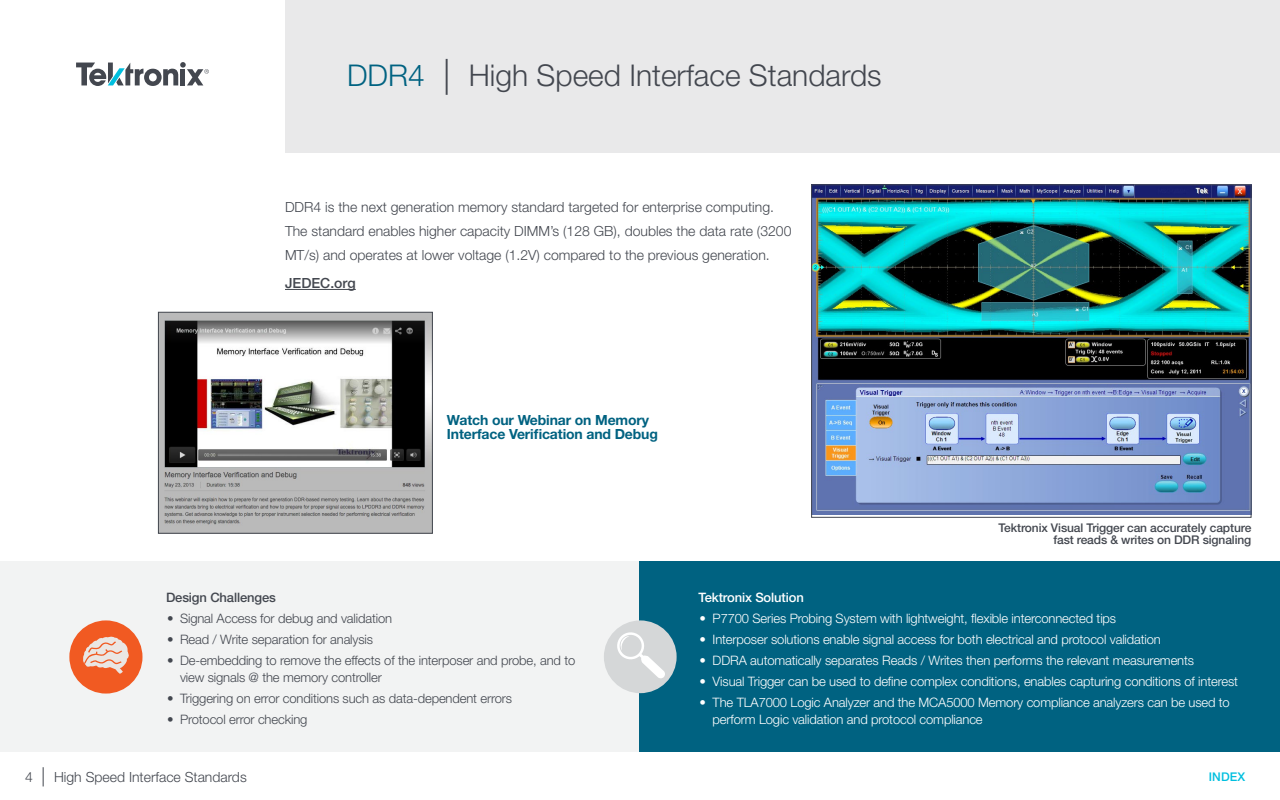
<style>
.page{position:relative;width:1280px;height:800px;background:#fff}
.page>*{position:absolute;margin:0;border:0;box-sizing:border-box;transform-origin:0 0}
.t1{font:300 30px "Helvetica Neue";color:#43474f}
.t2{font:300 14px/24px "Helvetica Neue";color:#43474f}
.t3{font:700 14px/14px "Helvetica Neue";letter-spacing:-.01em;color:#006281}
.t4{font:500 14px "Helvetica Neue";color:#43474f}
.t5{font:300 13px/17px "Helvetica Neue";letter-spacing:-.01em;color:#fff}
.t6{font:300 13px/17px "Helvetica Neue";letter-spacing:-.01em;color:#43474f}
.t7{font:500 13px "Helvetica Neue";letter-spacing:-.01em;color:#fff}
.t8{font:500 13px "Helvetica Neue";letter-spacing:-.01em;color:#43474f}
.t9{font:500 12px/12px "Helvetica Neue";letter-spacing:-.01em;color:#43474f;text-align:right}
.t10{font:500 12px "Helvetica Neue";letter-spacing:.01em;color:#00bfdf}
.s1{color:#006281}
.s2{font-weight:100;font-size:48px}
.s3{font-weight:100;font-size:25.7px}
</style>
<div class="page">
<svg style="left:76px;top:62px;width:133px;height:24px"></svg>
<div style="left:285px;top:0;width:995px;height:153px;background:#e9e9ea"></div>
<div style="left:0;top:562px;width:640px;height:190px;background:#f2f3f3"></div>
<div style="left:640px;top:562px;width:640px;height:190px;background:#006281"></div>
<div style="left:69px;top:620px;width:73px;height:74px;background:#f15a22;border-radius:50%"></div>
<svg style="left:83px;top:636px;width:46px;height:38px"></svg>
<div style="left:604px;top:620px;width:73px;height:73px;background:#d5d7d8;border-radius:50%"></div>
<svg style="left:617px;top:632px;width:48px;height:47px"></svg>
<hr style="left:285px;top:289px;width:71px;height:1px;background:#43474f">
<img style="left:813px;top:187px;width:436px;height:327px">
<div style="left:811px;top:185px;width:440px;height:333px;border:1px solid #43474f"></div>
<img style="left:160px;top:314px;width:271px;height:218px">
<div style="left:158px;top:312px;width:275px;height:222px;border:1px solid #43474f"></div>
<h1 class="t1" style="left:347px;top:57px;width:536px"><span class="s1">DDR4</span> <span class="s2">|</span> High Speed Interface Standards</h1>
<p class="t2" style="left:285px;top:195px;width:508px">DDR4 is the next generation memory standard targeted for enterprise computing.<br>The standard enables higher capacity DIMM’s (128 GB), doubles the data rate (3200<br>MT/s) and operates at lower voltage (1.2V) compared to the previous generation.</p>
<p class="t4" style="left:285px;top:275px;width:72px">JEDEC.org</p>
<p class="t3" style="left:447px;top:412px;width:212px">Watch our Webinar on Memory<br>Interface Verification and Debug</p>
<p class="t8" style="left:166px;top:589px;width:111px">Design Challenges</p>
<p class="t6" style="left:167px;top:609px;width:227px">• Signal Access for debug and validation</p>
<p class="t6" style="left:167px;top:630px;width:208px">• Read / Write separation for analysis</p>
<p class="t6" style="left:180px;top:651px;width:397px;text-indent:-13px">• De-embedding to remove the effects of the interposer and probe, and to view signals @ the memory controller</p>
<p class="t6" style="left:167px;top:689px;width:347px">• Triggering on error conditions such as data-dependent errors</p>
<p class="t6" style="left:167px;top:710px;width:142px">• Protocol error checking</p>
<p class="t9" style="left:999px;top:522px;width:254px">Tektronix Visual Trigger can accurately capture fast reads &amp; writes on DDR signaling</p>
<p class="t7" style="left:699px;top:589px;width:107px">Tektronix Solution</p>
<p class="t5" style="left:700px;top:609px;width:418px">• P7700 Series Probing System with lightweight, flexible interconnected tips</p>
<p class="t5" style="left:700px;top:630px;width:463px">• Interposer solutions enable signal access for both electrical and protocol validation</p>
<p class="t5" style="left:700px;top:651px;width:496px">• DDRA automatically separates Reads / Writes then performs the relevant measurements</p>
<p class="t5" style="left:700px;top:672px;width:540px">• Visual Trigger can be used to define complex conditions, enables capturing conditions of interest</p>
<p class="t5" style="left:713px;top:693px;width:519px;text-indent:-13px">• The TLA7000 Logic Analyzer and the MCA5000 Memory compliance analyzers can be used to perform Logic validation and protocol compliance</p>
<p class="t2" style="left:25px;top:765px;width:223px">4 <span class="s3">|</span> High Speed Interface Standards</p>
<p class="t10" style="left:1209px;top:770px;width:38px">INDEX</p>
</div>
